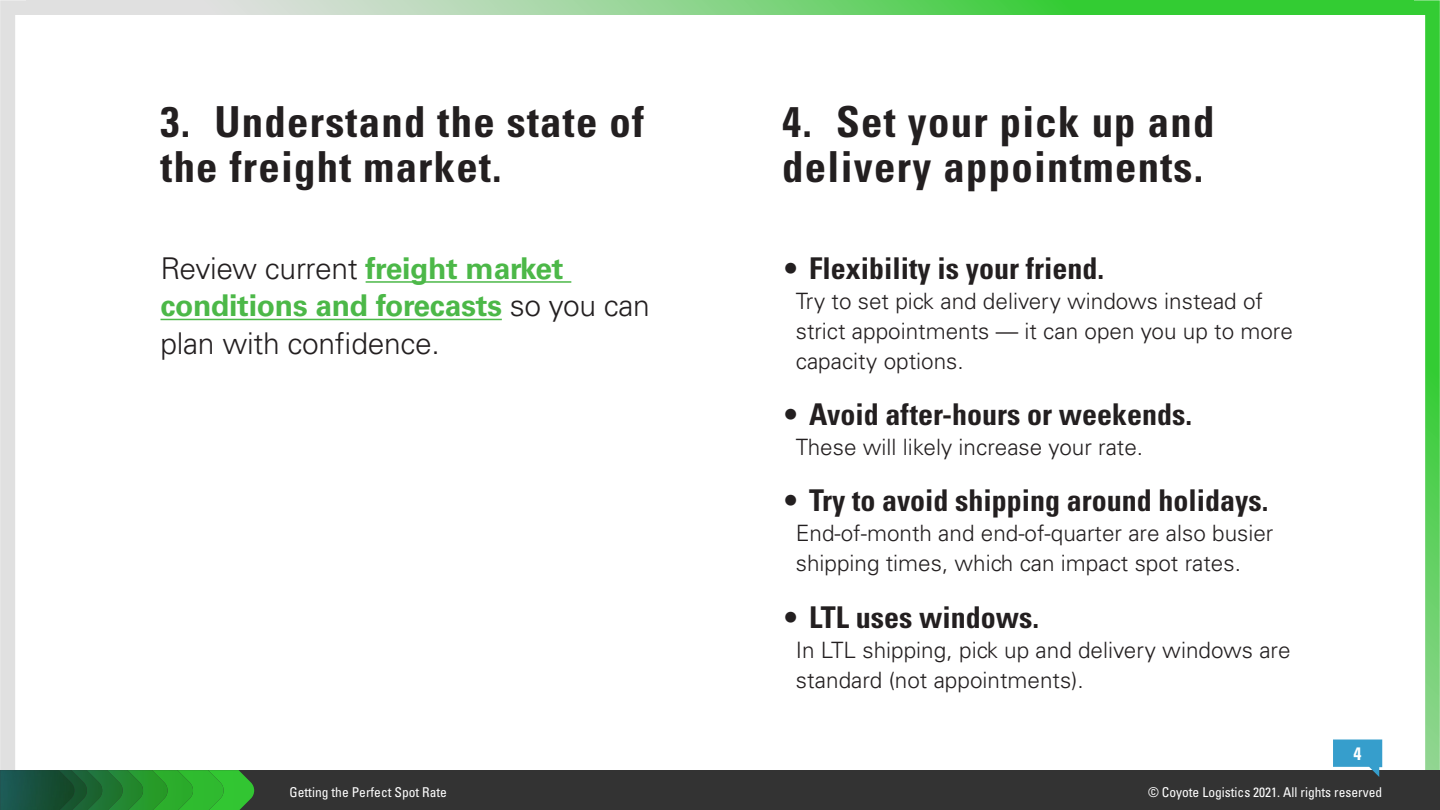
<style>
.page{position:relative;width:1440px;height:810px;background:#fff}
.page>*{position:absolute;margin:0;border:0;box-sizing:border-box;transform-origin:0 0}
.t1{font:700 condensed 42.75px/45px "Univers LT Pro";letter-spacing:.03em;color:#231f20}
.t2{font:700 condensed 30px "Univers LT Pro";color:#231f20}
.t3{font:300 30px/37.5px "Univers LT Std";letter-spacing:-.01em;color:#231f20}
.t4{font:300 22.5px/30px "Univers LT Std";color:#231f20}
.t5{font:700 condensed 18px "Univers LT Pro";color:#fff}
.t6{font:condensed 13.5px "Univers LT Std";color:#fff}
.s1{font-weight:700;color:#4cb848}
</style>
<div class="page">
<img style="left:1414px;top:0;width:26px;height:770px">
<img style="left:26px;top:0;width:1388px;height:15px">
<div style="left:0;top:770px;width:1440px;height:40px;background:#333"></div>
<img style="left:225px;top:770px;width:29px;height:40px">
<img style="left:194px;top:770px;width:31px;height:40px">
<img style="left:169px;top:770px;width:25px;height:40px">
<img style="left:144px;top:770px;width:25px;height:40px">
<img style="left:124px;top:770px;width:20px;height:40px">
<img style="left:103px;top:770px;width:21px;height:40px">
<img style="left:76px;top:770px;width:27px;height:40px">
<img style="left:0;top:770px;width:76px;height:40px">
<svg style="left:1333px;top:740px;width:49px;height:37px"></svg>
<hr style="left:366px;top:281px;width:205px;height:2px;background:#4cb848">
<hr style="left:160px;top:319px;width:342px;height:1px;background:#4cb848">
<p class="t1" style="left:160px;top:100px;width:485px">3. Understand the state of the freight market.</p>
<p class="t3" style="left:160px;top:250px;width:491px">Review current <span class="s1">freight market conditions and forecasts</span> so you can plan with confidence.</p>
<p class="t6" style="left:290px;top:783px;width:159px">Getting the Perfect Spot Rate</p>
<p class="t1" style="left:782px;top:100px;width:434px">4. Set your pick up and delivery appointments.</p>
<p class="t2" style="left:784px;top:250px;width:321px">• Flexibility is your friend.</p>
<p class="t4" style="left:796px;top:286px;width:499px">Try to set pick and delivery windows instead of strict appointments — it can open you up to more capacity options.</p>
<p class="t2" style="left:784px;top:396px;width:409px">• Avoid after-hours or weekends.</p>
<p class="t4" style="left:796px;top:432px;width:349px">These will likely increase your rate.</p>
<p class="t2" style="left:784px;top:482px;width:486px">• Try to avoid shipping around holidays.</p>
<p class="t4" style="left:796px;top:519px;width:479px">End-of-month and end-of-quarter are also busier shipping times, which can impact spot rates.</p>
<p class="t2" style="left:784px;top:599px;width:256px">• LTL uses windows.</p>
<p class="t4" style="left:796px;top:635px;width:496px">In LTL shipping, pick up and delivery windows are standard (not appointments).</p>
<p class="t5" style="left:1354px;top:742px;width:9px">4</p>
<p class="t6" style="left:1148px;top:783px;width:236px">© Coyote Logistics 2021. All rights reserved</p>
</div>
